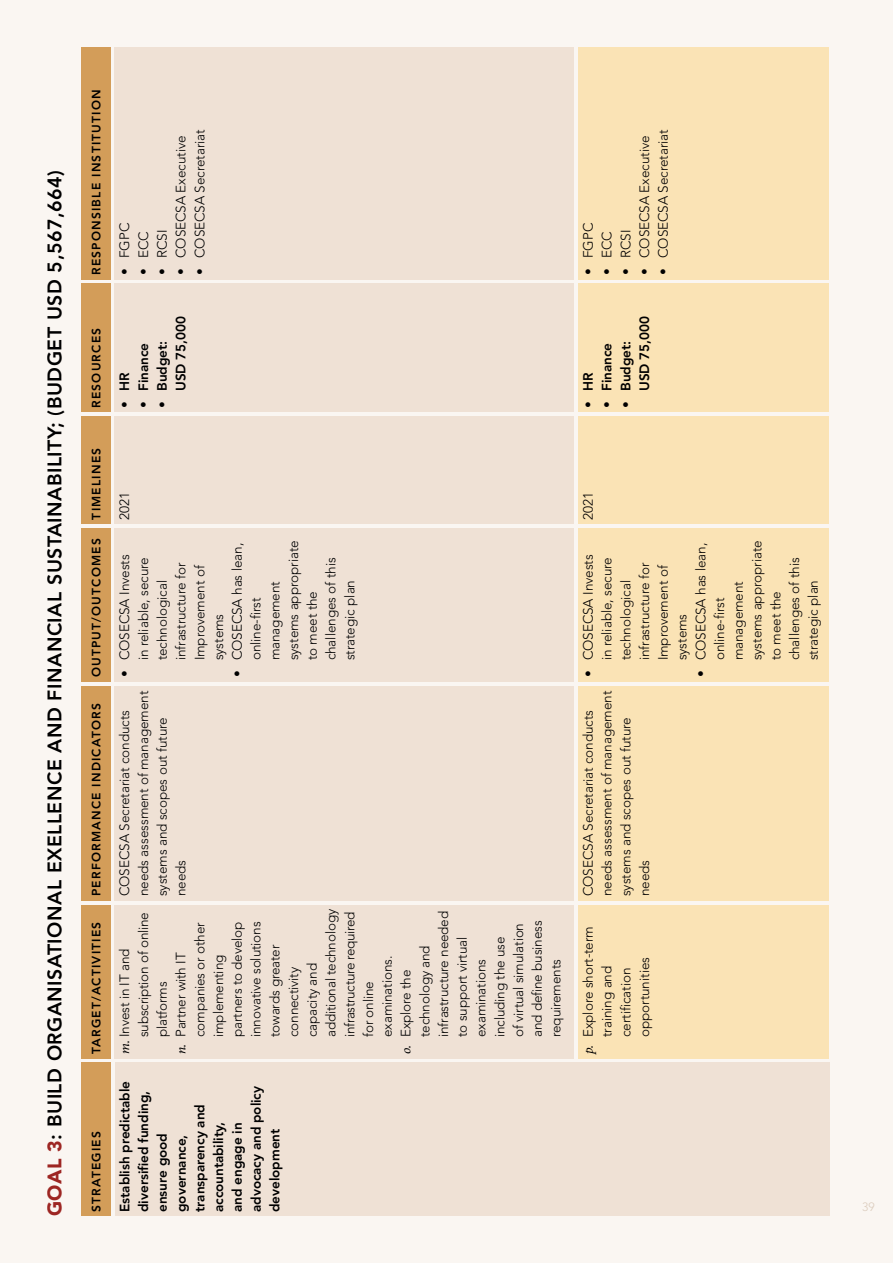
<style>
.page{position:relative;width:893px;height:1263px;background:#faf6f2}
.page>*{position:absolute;margin:0;border:0;box-sizing:border-box;transform-origin:0 0}
.t1{font:800 19.5px "Avenir";letter-spacing:.025em;color:#000}
.t2{font:300 13.5px/18.8px "Avenir";letter-spacing:-.005em;color:#000}
.t3{font:800 13.5px/18.8px "Avenir";letter-spacing:-.005em;color:#000}
.t4{font:300 13.5px "Avenir";letter-spacing:-.025em;color:#000}
.t5{font:800 12px "Avenir";letter-spacing:.1em;color:#000}
.t6{font:300 12px "Avenir";color:#dbccbd}
.s1{font-weight:900;color:#a02825}
.s2{font-weight:300}
.s3{font-family:"Minion Variable Concept";font-weight:400;font-style:italic}
</style>
<div class="page">
<hr style="left:0;top:0;width:1px;height:1263px;background:#e4c7aa">
<div style="left:81px;top:1063px;width:30px;height:153px;background:#d7a35e"></div>
<div style="left:81px;top:905px;width:30px;height:153px;background:#d7a35e"></div>
<div style="left:81px;top:686px;width:30px;height:214px;background:#d7a35e"></div>
<div style="left:81px;top:528px;width:30px;height:154px;background:#d7a35e"></div>
<div style="left:81px;top:417px;width:30px;height:107px;background:#d7a35e"></div>
<div style="left:81px;top:284px;width:30px;height:128px;background:#d7a35e"></div>
<div style="left:81px;top:47px;width:30px;height:232px;background:#d7a35e"></div>
<div style="left:115px;top:1063px;width:714px;height:153px;background:#efe1d5"></div>
<div style="left:115px;top:905px;width:459px;height:153px;background:#efe1d5"></div>
<div style="left:578px;top:905px;width:251px;height:153px;background:#fae3b5"></div>
<div style="left:115px;top:686px;width:459px;height:214px;background:#efe1d5"></div>
<div style="left:578px;top:686px;width:251px;height:214px;background:#fae3b5"></div>
<div style="left:115px;top:528px;width:459px;height:154px;background:#efe1d5"></div>
<div style="left:578px;top:528px;width:251px;height:154px;background:#fae3b5"></div>
<div style="left:115px;top:417px;width:459px;height:107px;background:#efe1d5"></div>
<div style="left:578px;top:417px;width:251px;height:107px;background:#fae3b5"></div>
<div style="left:115px;top:284px;width:459px;height:128px;background:#efe1d5"></div>
<div style="left:578px;top:284px;width:251px;height:128px;background:#fae3b5"></div>
<div style="left:115px;top:47px;width:459px;height:232px;background:#efe1d5"></div>
<div style="left:578px;top:47px;width:251px;height:232px;background:#fae3b5"></div>
<h1 class="t1" style="left:43px;top:1216px;width:1048px;rotate:-90deg"><span class="s1">GOAL 3</span>: BUILD ORGANISATIONAL EXELLENCE AND FINANCIAL SUSTAINABILITY; (BUDGET USD 5,567,664)</h1>
<p class="t5" style="left:89px;top:275px;width:187px;rotate:-90deg">RESPONSIBLE INSTITUTION</p>
<p class="t5" style="left:89px;top:408px;width:82px;rotate:-90deg">RESOURCES</p>
<p class="t5" style="left:89px;top:520px;width:73px;rotate:-90deg">TIMELINES</p>
<p class="t5" style="left:89px;top:677px;width:140px;rotate:-90deg">OUTPUT/OUTCOMES</p>
<p class="t5" style="left:89px;top:896px;width:194px;rotate:-90deg">PERFORMANCE INDICATORS</p>
<p class="t5" style="left:89px;top:1054px;width:134px;rotate:-90deg">TARGET/ACTIVITIES</p>
<p class="t5" style="left:89px;top:1212px;width:82px;rotate:-90deg">STRATEGIES</p>
<p class="t2" style="left:115px;top:275px;width:54px;rotate:-90deg">• FGPC</p>
<p class="t2" style="left:134px;top:275px;width:45px;rotate:-90deg">• ECC</p>
<p class="t2" style="left:153px;top:275px;width:47px;rotate:-90deg">• RCSI</p>
<p class="t2" style="left:172px;top:275px;width:141px;rotate:-90deg">• COSECSA Executive</p>
<p class="t2" style="left:190px;top:275px;width:147px;rotate:-90deg">• COSECSA Secretariat</p>
<p class="t3" style="left:115px;top:408px;width:37px;rotate:-90deg"><span class="s2">•</span> HR</p>
<p class="t3" style="left:134px;top:408px;width:66px;rotate:-90deg"><span class="s2">•</span> Finance</p>
<p class="t3" style="left:153px;top:391px;width:77px;text-indent:-17px;rotate:-90deg"><span class="s2">•</span> Budget:<br>USD 75,000</p>
<p class="t2" style="left:579px;top:275px;width:54px;rotate:-90deg">• FGPC</p>
<p class="t2" style="left:597px;top:275px;width:45px;rotate:-90deg">• ECC</p>
<p class="t2" style="left:616px;top:275px;width:47px;rotate:-90deg">• RCSI</p>
<p class="t2" style="left:635px;top:275px;width:141px;rotate:-90deg">• COSECSA Executive</p>
<p class="t2" style="left:654px;top:275px;width:147px;rotate:-90deg">• COSECSA Secretariat</p>
<p class="t3" style="left:579px;top:408px;width:37px;rotate:-90deg"><span class="s2">•</span> HR</p>
<p class="t3" style="left:597px;top:408px;width:66px;rotate:-90deg"><span class="s2">•</span> Finance</p>
<p class="t3" style="left:616px;top:391px;width:77px;text-indent:-17px;rotate:-90deg"><span class="s2">•</span> Budget:<br>USD 75,000</p>
<p class="t2" style="left:115px;top:520px;width:29px;rotate:-90deg">2021</p>
<p class="t2" style="left:579px;top:520px;width:29px;rotate:-90deg">2021</p>
<p class="t2" style="left:228px;top:660px;width:122px;text-indent:-17px;rotate:-90deg">• COSECSA has lean, online-first management systems appropriate to meet the challenges of this strategic plan</p>
<p class="t2" style="left:115px;top:660px;width:107px;text-indent:-17px;rotate:-90deg">• COSECSA Invests in reliable, secure technological infrastructure for<br>Improvement of systems</p>
<p class="t2" style="left:691px;top:660px;width:122px;text-indent:-17px;rotate:-90deg">• COSECSA has lean, online-first management systems appropriate to meet the challenges of this strategic plan</p>
<p class="t2" style="left:579px;top:660px;width:107px;text-indent:-17px;rotate:-90deg">• COSECSA Invests in reliable, secure technological infrastructure for<br>Improvement of systems</p>
<p class="t2" style="left:115px;top:896px;width:207px;rotate:-90deg">COSECSA Secretariat conducts needs assessment of management systems and scopes out future needs</p>
<p class="t2" style="left:579px;top:896px;width:207px;rotate:-90deg">COSECSA Secretariat conducts needs assessment of management systems and scopes out future needs</p>
<p class="t2" style="left:115px;top:1054px;width:107px;rotate:-90deg"><span class="s3">m.</span> Invest in IT and</p>
<p class="t2" style="left:134px;top:1037px;width:126px;rotate:-90deg">subscription of online</p>
<p class="t2" style="left:172px;top:1054px;width:103px;rotate:-90deg"><span class="s3">n.</span> Partner with IT</p>
<p class="t2" style="left:153px;top:1037px;width:57px;rotate:-90deg">platforms</p>
<p class="t2" style="left:228px;top:1037px;width:117px;rotate:-90deg">partners to develop</p>
<p class="t2" style="left:247px;top:1037px;width:117px;rotate:-90deg">innovative solutions</p>
<p class="t2" style="left:190px;top:1037px;width:116px;rotate:-90deg">companies or other</p>
<p class="t2" style="left:209px;top:1037px;width:84px;rotate:-90deg">implementing</p>
<p class="t2" style="left:322px;top:1037px;width:130px;rotate:-90deg">additional technology</p>
<p class="t4" style="left:342px;top:1037px;width:127px;rotate:-90deg">infrastructure required</p>
<p class="t2" style="left:265px;top:1037px;width:94px;rotate:-90deg">towards greater</p>
<p class="t2" style="left:284px;top:1037px;width:72px;rotate:-90deg">connectivity</p>
<p class="t2" style="left:303px;top:1037px;width:76px;rotate:-90deg">capacity and</p>
<p class="t2" style="left:359px;top:1037px;width:57px;rotate:-90deg">for online</p>
<p class="t2" style="left:378px;top:1037px;width:83px;rotate:-90deg">examinations.</p>
<p class="t2" style="left:434px;top:1037px;width:128px;rotate:-90deg">infrastructure needed</p>
<p class="t2" style="left:415px;top:1037px;width:93px;rotate:-90deg">technology and</p>
<p class="t2" style="left:397px;top:1054px;width:86px;rotate:-90deg"><span class="s3">o.</span> Explore the</p>
<p class="t2" style="left:453px;top:1037px;width:102px;rotate:-90deg">to support virtual</p>
<p class="t2" style="left:472px;top:1037px;width:79px;rotate:-90deg">examinations</p>
<p class="t2" style="left:509px;top:1037px;width:116px;rotate:-90deg">of virtual simulation</p>
<p class="t2" style="left:528px;top:1037px;width:118px;rotate:-90deg">and define business</p>
<p class="t2" style="left:490px;top:1037px;width:102px;rotate:-90deg">including the use</p>
<p class="t2" style="left:547px;top:1037px;width:79px;rotate:-90deg">requirements</p>
<p class="t3" style="left:115px;top:1212px;width:132px;rotate:-90deg">Establish predictable diversified funding, ensure good governance, transparency and accountability,<br>and engage in advocacy and policy development</p>
<p class="t2" style="left:579px;top:1037px;width:112px;text-indent:-17px;rotate:-90deg"><span class="s3">p.</span> Explore short-term training and certification opportunities</p>
<p class="t6" style="left:862px;top:1200px;width:14px">39</p>
</div>
